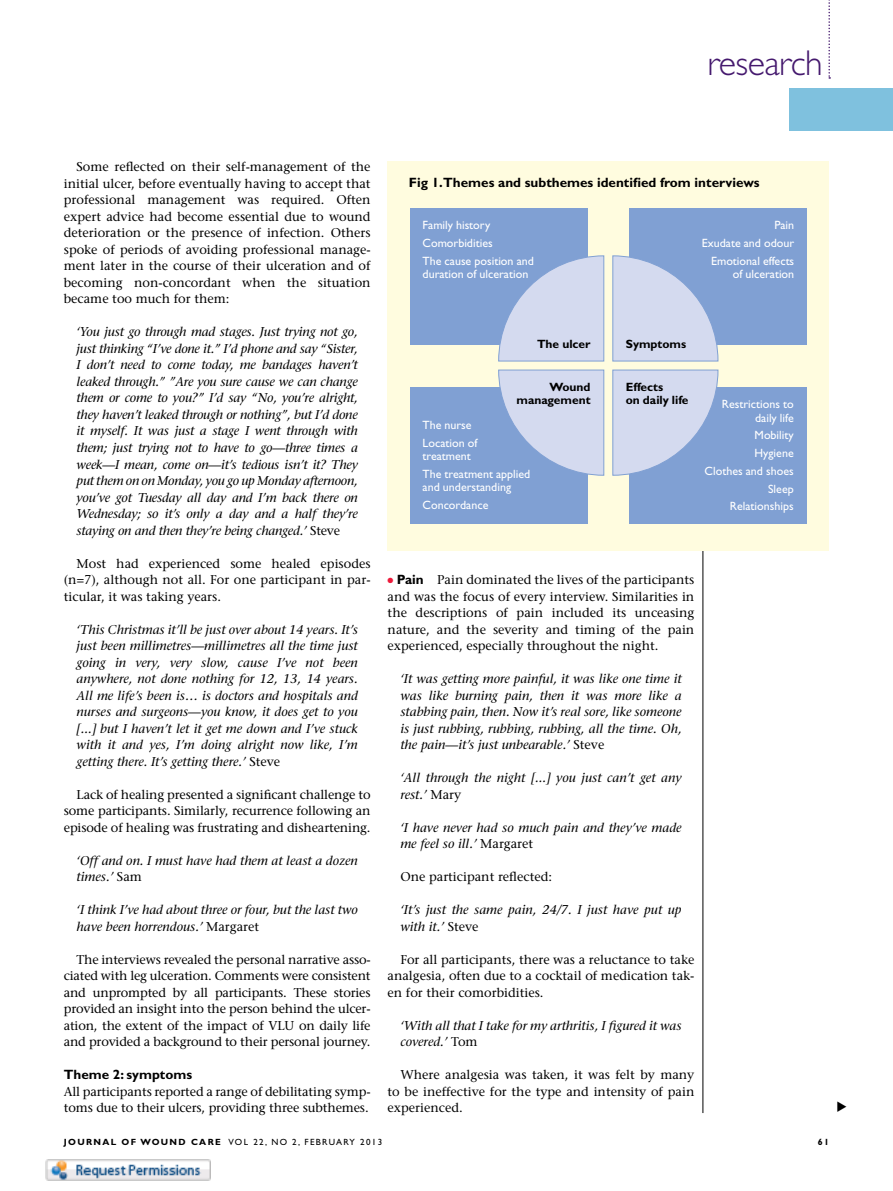
<style>
.page{position:relative;width:893px;height:1191px;background:#fff}
.page>*{position:absolute;margin:0;border:0;box-sizing:border-box;transform-origin:0 0}
.t1{font:300 36px "Gill Sans Std";letter-spacing:-.015em;color:#45196e}
.t2{font:700 13.5px "Gill Sans Std";color:#000}
.t3{font:italic 500 12.75px/16.5px "Stone Serif Std";color:#000}
.t4{font:500 12.75px/16.5px "Stone Serif Std";color:#000;text-align:justify}
.t5{font:12px/17.7px "Gill Sans Std";color:#fff}
.t6{font:700 12px/12.8px "Gill Sans Std";color:#000}
.t7{font:9px "Gill Sans Std";letter-spacing:.15em;color:#000}
.t8{font:700 9px "Gill Sans Std";color:#000}
.s1{font-style:normal}
.s2{color:#ed1a3b}
.s3{font-family:"Gill Sans Std";font-weight:700;font-size:13.5px}
.s4{font-weight:700}
</style>
<div class="page">
<div style="left:789px;top:89px;width:104px;height:42px;background:#7fc1de"></div>
<svg style="left:828px;top:0;width:2px;height:79px"></svg>
<hr style="left:703px;top:161px;width:1px;height:952px;background:#000">
<div style="left:388px;top:161px;width:441px;height:390px;background:#fffcdf"></div>
<div style="left:410px;top:208px;width:177px;height:136px;background:#80a0d3"></div>
<div style="left:410px;top:387px;width:177px;height:136px;background:#80a0d3"></div>
<div style="left:629px;top:387px;width:177px;height:136px;background:#80a0d3"></div>
<div style="left:630px;top:208px;width:177px;height:136px;background:#80a0d3"></div>
<svg style="left:498px;top:255px;width:107px;height:107px"></svg>
<svg style="left:498px;top:369px;width:107px;height:107px"></svg>
<svg style="left:612px;top:369px;width:107px;height:107px"></svg>
<svg style="left:612px;top:255px;width:107px;height:107px"></svg>
<img style="left:45px;top:1159px;width:165px;height:21px">
<h1 class="t1" style="left:707px;top:43px;width:117px">research</h1>
<p class="t4" style="left:64px;top:159px;width:308px;text-indent:13px">Some reflected on their self-management of the initial ulcer, before eventually having to accept that professional management was required. Often expert advice had become essential due to wound deterioration or the presence of infection. Others spoke of periods of avoiding professional manage&shy;ment later in the course of their ulceration and of becoming non-concordant when the situation became too much for them:</p>
<p class="t3" style="left:77px;top:324px;width:283px;text-align:justify">‘You just go through mad stages. Just trying not go, just thinking “I’ve done it.” I’d phone and say “Sister, I don’t need to come today, me bandages haven’t leaked through.” ”Are you sure cause we can change them or come to you?” I’d say “No, you’re alright, they haven’t leaked through or nothing”, but I’d done it myself. It was just a stage I went through with them; just trying not to have to go—three times a week—I mean, come on—it’s tedious isn’t it? They put them on on Monday, you go up Monday afternoon, you’ve got Tuesday all day and I’m back there on Wednesday; so it’s only a day and a half they’re staying on and then they’re being changed.’ <span class="s1">Steve</span></p>
<p class="t4" style="left:64px;top:555px;width:308px;text-indent:13px">Most had experienced some healed episodes (n=7), although not all. For one participant in par&shy;ticular, it was taking years.</p>
<p class="t3" style="left:77px;top:621px;width:283px;text-align:justify">‘This Christmas it’ll be just over about 14 years. It’s just been millimetres—millimetres all the time just going in very, very slow, cause I’ve not been anywhere, not done nothing for 12, 13, 14 years.<br>All me life’s been is… is doctors and hospitals and nurses and surgeons—you know, it does get to you [...] but I haven’t let it get me down and I’ve stuck with it and yes, I’m doing alright now like, I’m getting there. It’s getting there.’ <span class="s1">Steve</span></p>
<p class="t4" style="left:64px;top:786px;width:308px;text-indent:13px">Lack of healing presented a significant challenge to some participants. Similarly, recurrence following an episode of healing was frustrating and disheartening.</p>
<p class="t3" style="left:77px;top:852px;width:283px">‘Off and on. I must have had them at least a dozen times.’ <span class="s1">Sam</span></p>
<p class="t3" style="left:77px;top:901px;width:283px">‘I think I’ve had about three or four, but the last two have been horrendous.’ <span class="s1">Margaret</span></p>
<p class="t4" style="left:64px;top:951px;width:308px;text-indent:13px">The interviews revealed the personal narrative asso&shy;ciated with leg ulceration. Comments were consistent and unprompted by all participants. These stories provided an insight into the person behind the ulcer&shy;ation, the extent of the impact of VLU on daily life and provided a background to their personal journey.</p>
<p class="t2" style="left:64px;top:1066px;width:130px">Theme 2: symptoms</p>
<p class="t4" style="left:64px;top:1083px;width:308px">All participants reported a range of debilitating symp&shy;toms due to their ulcers, providing three subthemes.</p>
<p class="t2" style="left:409px;top:174px;width:352px">Fig 1.Themes and subthemes identified from interviews</p>
<p class="t5" style="left:423px;top:217px;width:113px">Family history<br>Comorbidities<br>The cause position and</p>
<p class="t5" style="left:423px;top:266px;width:107px">duration of ulceration</p>
<p class="t5" style="left:702px;top:217px;width:94px;text-align:right">Pain<br>Exudate and odour<br>Emotional effects</p>
<p class="t5" style="left:733px;top:266px;width:63px">of ulceration</p>
<p class="t6" style="left:537px;top:338px;width:55px">The ulcer</p>
<p class="t6" style="left:626px;top:338px;width:62px">Symptoms</p>
<p class="t6" style="left:626px;top:381px;width:64px">Effects<br>on daily life</p>
<p class="t6" style="left:517px;top:381px;width:75px;text-align:right">Wound management</p>
<p class="t5" style="left:423px;top:416px;width:56px">The nurse<br>Location of</p>
<p class="t5" style="left:423px;top:447px;width:109px">treatment<br>The treatment applied</p>
<p class="t5" style="left:423px;top:478px;width:90px">and understanding<br>Concordance</p>
<p class="t5" style="left:722px;top:397px;width:73px;line-height:13.5px;text-align:right">Restrictions to daily life</p>
<p class="t5" style="left:705px;top:426px;width:91px;text-align:right">Mobility<br>Hygiene<br>Clothes and shoes<br>Sleep<br>Relationships</p>
<p class="t4" style="left:388px;top:571px;width:308px"><span class="s2">●</span> <span class="s3">Pain</span> Pain dominated the lives of the participants and was the focus of every interview. Similarities in the descriptions of pain included its unceasing nature, and the severity and timing of the pain experienced, especially throughout the night.</p>
<p class="t3" style="left:400px;top:670px;width:283px;text-align:justify">‘It was getting more painful, it was like one time it was like burning pain, then it was more like a stabbing pain, then. Now it’s real sore, like someone is just rubbing, rubbing, rubbing, all the time. Oh, the pain—it’s just unbearable.’ <span class="s1">Steve</span></p>
<p class="t3" style="left:400px;top:769px;width:283px">‘All through the night [...] you just can’t get any rest.’ <span class="s1">Mary</span></p>
<p class="t3" style="left:400px;top:819px;width:283px">‘I have never had so much pain and they’ve made me feel so ill.’ <span class="s1">Margaret</span></p>
<p class="t4" style="left:400px;top:868px;width:153px">One participant reflected:</p>
<p class="t3" style="left:400px;top:901px;width:283px">‘It’s just the same pain, 24/7. I just have put up with it.’ <span class="s1">Steve</span></p>
<p class="t4" style="left:388px;top:951px;width:308px;text-indent:13px">For all participants, there was a reluctance to take analgesia, often due to a cocktail of medication tak&shy;en for their comorbidities.</p>
<p class="t3" style="left:400px;top:1017px;width:283px">‘With all that I take for my arthritis, I figured it was covered.’ <span class="s1">Tom</span></p>
<p class="t4" style="left:388px;top:1066px;width:308px;text-indent:13px">Where analgesia was taken, it was felt by many to be ineffective for the type and intensity of pain experienced.</p>
<p class="t7" style="left:64px;top:1137px;width:320px"><span class="s4">journal of wound care</span> vol 22, no 2, Februa ry 2013</p>
<p class="t8" style="left:818px;top:1136px;width:13px">61</p>
</div>
